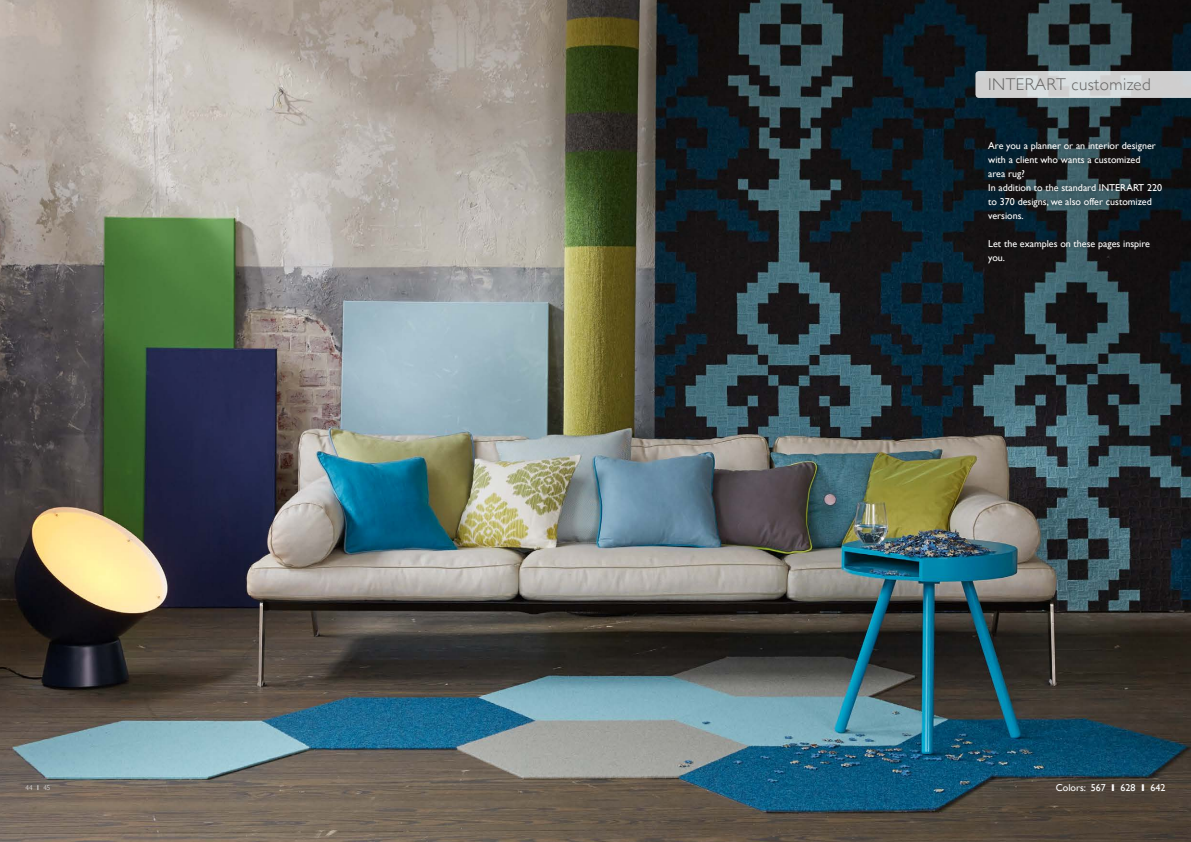
<style>
.page{position:relative;width:1191px;height:842px;background:#fff}
.page>*{position:absolute;margin:0;border:0;box-sizing:border-box;transform-origin:0 0}
.t1{font:300 17px "Gill Sans";letter-spacing:.025em;color:#636362}
.t2{font:10px/14px "Gill Sans";color:#fff}
.t3{font:300 7px "Gill Sans";color:#fff}
.s1{font-weight:400}
.s2{font-weight:700}
</style>
<div class="page">
<img style="left:0;top:0;width:1191px;height:842px">
<svg style="left:975px;top:71px;width:216px;height:27px;background:#d0d3d3"></svg>
<div style="left:982px;top:137px;width:185px;height:132px;background:#1a1a18;opacity:.75"></div>
<p class="t3" style="left:26px;top:783px;width:26px">44 <span class="s1">I</span> 45</p>
<h1 class="t1" style="left:988px;top:71px;width:164px">INTERART customized</h1>
<p class="t2" style="left:988px;top:139px;width:175px">Are you a planner or an interior designer with a client who wants a customized<br>area rug?<br>In addition to the standard INTERART 220 to 370 designs, we also offer customized versions.</p>
<p class="t2" style="left:988px;top:237px;width:163px">Let the examples on these pages inspire you.</p>
<p class="t2" style="left:1055px;top:780px;width:111px">Colors: 567 <span class="s2">I</span> 628 <span class="s2">I</span> 642</p>
</div>
